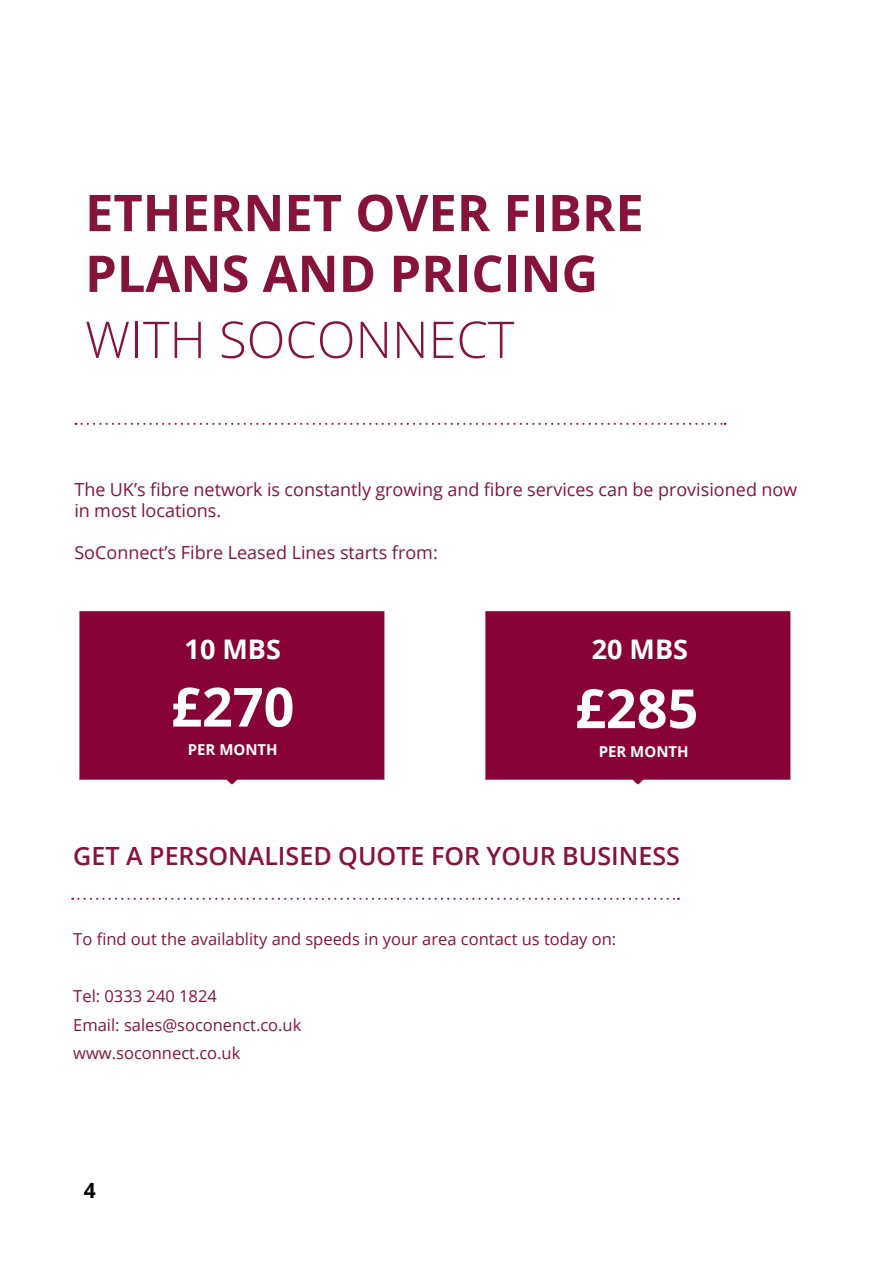
<style>
.page{position:relative;width:893px;height:1263px;background:#fff}
.page>*{position:absolute;margin:0;border:0;box-sizing:border-box;transform-origin:0 0}
.t1{font:700 54px "Open Sans";color:#fff}
.t2{font:700 50.7px/60.8px "Open Sans";color:#851438}
.t3{font:300 50.7px "Open Sans";color:#851438}
.t4{font:700 27px "Open Sans";color:#fff}
.t5{font:600 25.05px "Open Sans";color:#851438}
.t6{font:700 21px "Open Sans";color:#000}
.t7{font:18px/21px "Open Sans";color:#851438}
.t8{font:16.5px/28.5px "Open Sans";color:#851438}
.t9{font:700 15px "Open Sans";color:#fff}
</style>
<div class="page">
<hr style="left:892px;top:0;width:1px;height:1263px;background:#001d52">
<svg style="left:82px;top:423px;width:643px;height:2px"></svg>
<svg style="left:72px;top:898px;width:607px;height:2px"></svg>
<div style="left:79px;top:611px;width:306px;height:174px;background:#870337"></div>
<div style="left:485px;top:611px;width:306px;height:174px;background:#870337"></div>
<h2 class="t2" style="left:85px;top:181px;width:560px">ETHERNET OVER FIBRE<br>PLANS AND PRICING</h2>
<h2 class="t3" style="left:85px;top:305px;width:431px">WITH SOCONNECT</h2>
<p class="t7" style="left:74px;top:478px;width:724px">The UK’s fibre network is constantly growing and fibre services can be provisioned now in most locations.</p>
<p class="t7" style="left:74px;top:541px;width:365px">SoConnect’s Fibre Leased Lines starts from:</p>
<h3 class="t4" style="left:185px;top:630px;width:98px">10 MBS</h3>
<h3 class="t4" style="left:592px;top:630px;width:98px">20 MBS</h3>
<h1 class="t1" style="left:171px;top:669px;width:125px">£270</h1>
<p class="t9" style="left:188px;top:739px;width:92px">PER MONTH</p>
<h1 class="t1" style="left:575px;top:670px;width:125px">£285</h1>
<p class="t9" style="left:599px;top:741px;width:92px">PER MONTH</p>
<h3 class="t5" style="left:73px;top:838px;width:608px">GET A PERSONALISED QUOTE FOR YOUR BUSINESS</h3>
<p class="t8" style="left:73px;top:925px;width:544px">To find out the availablity and speeds in your area contact us today on:</p>
<p class="t8" style="left:73px;top:982px;width:230px">Tel: 0333 240 1824<br>Email: sales@soconenct.co.uk www.soconnect.co.uk</p>
<p class="t6" style="left:84px;top:1176px;width:13px">4</p>
</div>
